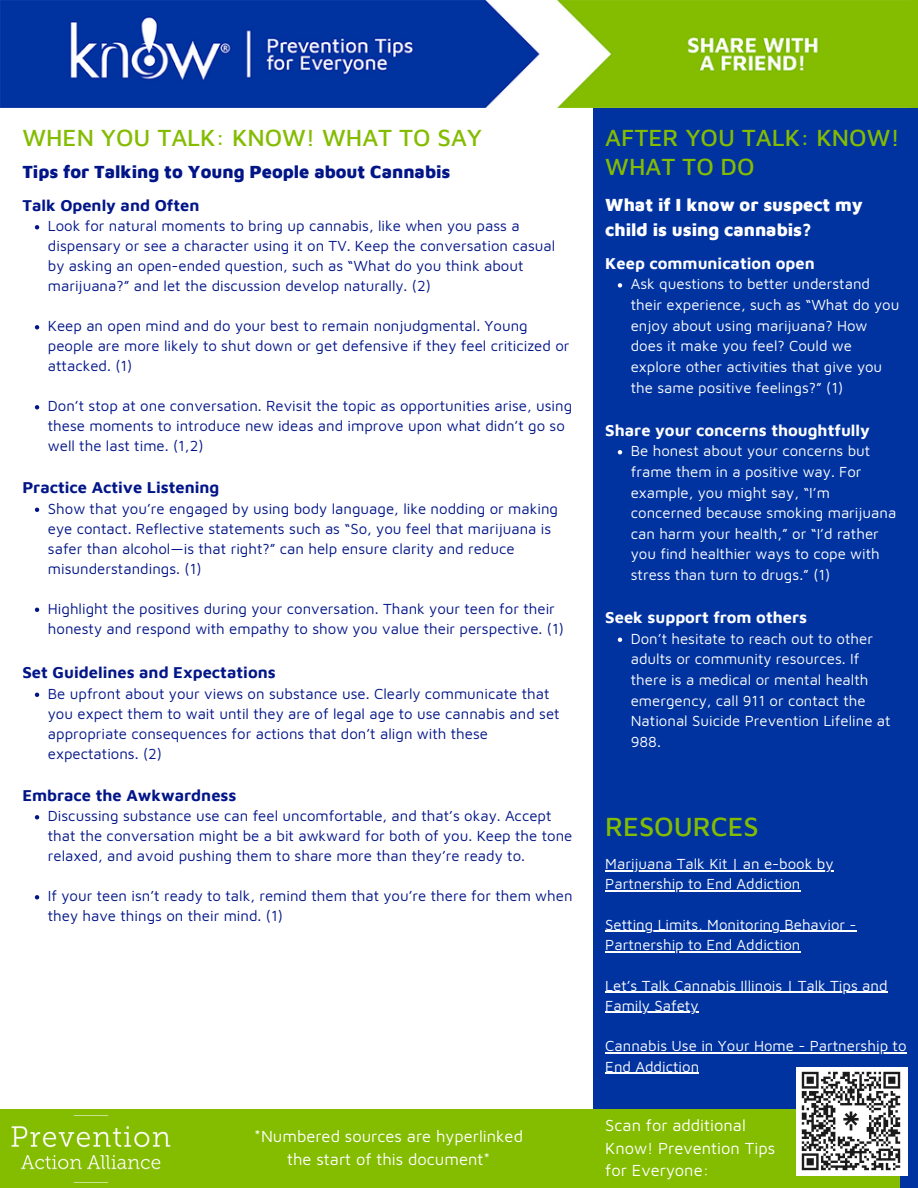
<style>
.page{position:relative;width:918px;height:1188px;background:#fff}
.page>*{position:absolute;margin:0;border:0;box-sizing:border-box;transform-origin:0 0}
.t1{font:500 27px "Maven Pro";color:#84bc00}
.t2{font:500 24px/28.2px "Maven Pro";color:#84bc00}
.t3{font:900 18px/25px "Maven Pro";color:#fff}
.t4{font:900 18px "Maven Pro";color:#021588}
.t5{font:16.5px/22.5px "Maven Pro";color:#fff}
.t6{font:700 16.5px "Maven Pro";color:#021588}
.t7{font:700 16.5px "Maven Pro";color:#fff}
.t8{font:15px/20px "Maven Pro";color:#021588}
.t9{font:15px/20.7px "Maven Pro";color:#fff}
</style>
<div class="page">
<div style="left:594px;top:108px;width:324px;height:1080px;background:#0033a0"></div>
<div style="left:0;top:1109px;width:900px;height:79px;background:#84bc00"></div>
<img style="left:0;top:0;width:918px;height:108px">
<div style="left:796px;top:1068px;width:111px;height:108px;background:#fff"></div>
<img style="left:802px;top:1072px;width:99px;height:99px">
<svg style="left:35px;top:225px;width:4px;height:4px"></svg>
<svg style="left:35px;top:325px;width:4px;height:4px"></svg>
<svg style="left:35px;top:405px;width:4px;height:4px"></svg>
<svg style="left:35px;top:508px;width:4px;height:4px"></svg>
<svg style="left:35px;top:608px;width:4px;height:4px"></svg>
<svg style="left:35px;top:693px;width:4px;height:4px"></svg>
<svg style="left:35px;top:815px;width:4px;height:4px"></svg>
<svg style="left:35px;top:895px;width:4px;height:4px"></svg>
<svg style="left:618px;top:283px;width:4px;height:5px"></svg>
<svg style="left:618px;top:450px;width:4px;height:4px"></svg>
<svg style="left:618px;top:638px;width:4px;height:4px"></svg>
<img style="left:11px;top:1126px;width:160px;height:44px">
<hr style="left:605px;top:870px;width:228px;height:1px;background:#fff">
<hr style="left:605px;top:890px;width:195px;height:2px;background:#fff">
<hr style="left:605px;top:931px;width:252px;height:1px;background:#fff">
<hr style="left:605px;top:951px;width:195px;height:1px;background:#fff">
<hr style="left:605px;top:992px;width:283px;height:1px;background:#fff">
<hr style="left:605px;top:1012px;width:93px;height:1px;background:#fff">
<hr style="left:605px;top:1052px;width:302px;height:2px;background:#fff">
<hr style="left:605px;top:1073px;width:94px;height:1px;background:#fff">
<p class="t2" style="left:22px;top:123px;width:461px">WHEN YOU TALK: KNOW! WHAT TO SAY</p>
<h2 class="t2" style="left:605px;top:123px;width:296px">AFTER YOU TALK: KNOW!<br>WHAT TO DO</h2>
<h3 class="t3" style="left:605px;top:191px;width:259px">What if I know or suspect my child is using cannabis?</h3>
<h3 class="t7" style="left:605px;top:253px;width:211px">Keep communication open</h3>
<p class="t9" style="left:631px;top:273px;width:270px">Ask questions to better understand their experience, such as “What do you enjoy about using marijuana? How does it make you feel? Could we explore other activities that give you the same positive feelings?” (1)</p>
<p class="t7" style="left:605px;top:420px;width:266px">Share your concerns thoughtfully</p>
<p class="t9" style="left:631px;top:440px;width:267px">Be honest about your concerns but frame them in a positive way. For example, you might say, “I’m concerned because smoking marijuana can harm your health,” or “I’d rather you find healthier ways to cope with stress than turn to drugs.” (1)</p>
<h3 class="t7" style="left:605px;top:607px;width:203px">Seek support from others</h3>
<p class="t9" style="left:631px;top:628px;width:261px">Don’t hesitate to reach out to other adults or community resources. If there is a medical or mental health emergency, call 911 or contact the<br>National Suicide Prevention Lifeline at<br>988.</p>
<h2 class="t4" style="left:22px;top:160px;width:430px">Tips for Talking to Young People about Cannabis</h2>
<h3 class="t6" style="left:22px;top:195px;width:179px">Talk Openly and Often</h3>
<h3 class="t8" style="left:48px;top:216px;width:509px">Look for natural moments to bring up cannabis, like when you pass a dispensary or see a character using it on TV. Keep the conversation casual by asking an open-ended question, such as “What do you think about marijuana?” and let the discussion develop naturally. (2)</h3>
<p class="t8" style="left:48px;top:316px;width:523px">Keep an open mind and do your best to remain nonjudgmental. Young people are more likely to shut down or get defensive if they feel criticized or attacked. (1)</p>
<h3 class="t8" style="left:48px;top:396px;width:526px">Don’t stop at one conversation. Revisit the topic as opportunities arise, using these moments to introduce new ideas and improve upon what didn’t go so well the last time. (1,2)</h3>
<p class="t6" style="left:22px;top:477px;width:199px">Practice Active Listening</p>
<h3 class="t8" style="left:48px;top:498px;width:512px">Show that you’re engaged by using body language, like nodding or making eye contact. Reflective statements such as “So, you feel that marijuana is safer than alcohol—is that right?” can help ensure clarity and reduce misunderstandings. (1)</h3>
<p class="t8" style="left:48px;top:598px;width:518px">Highlight the positives during your conversation. Thank your teen for their honesty and respond with empathy to show you value their perspective. (1)</p>
<h1 class="t6" style="left:22px;top:662px;width:255px">Set Guidelines and Expectations</h1>
<p class="t8" style="left:48px;top:683px;width:513px">Be upfront about your views on substance use. Clearly communicate that you expect them to wait until they are of legal age to use cannabis and set appropriate consequences for actions that don’t align with these expectations. (2)</p>
<p class="t6" style="left:22px;top:785px;width:216px">Embrace the Awkwardness</p>
<p class="t8" style="left:48px;top:806px;width:526px">Discussing substance use can feel uncomfortable, and that’s okay. Accept that the conversation might be a bit awkward for both of you. Keep the tone relaxed, and avoid pushing them to share more than they’re ready to.</p>
<p class="t8" style="left:48px;top:886px;width:526px">If your teen isn’t ready to talk, remind them that you’re there for them when they have things on their mind. (1)</p>
<p class="t1" style="left:605px;top:810px;width:155px">RESOURCES</p>
<h3 class="t9" style="left:605px;top:853px;width:230px">Marijuana Talk Kit | an e-book by</h3>
<p class="t9" style="left:605px;top:873px;width:197px">Partnership to End Addiction</p>
<p class="t9" style="left:605px;top:914px;width:253px">Setting Limits, Monitoring Behavior -</p>
<p class="t9" style="left:605px;top:934px;width:197px">Partnership to End Addiction</p>
<h4 class="t9" style="left:605px;top:975px;width:284px">Let’s Talk Cannabis Illinois | Talk Tips and</h4>
<h4 class="t9" style="left:605px;top:995px;width:95px">Family Safety</h4>
<p class="t9" style="left:605px;top:1035px;width:303px;line-height:20.2px">Cannabis Use in Your Home - Partnership to<br>End Addiction</p>
<p class="t5" style="left:254px;top:1125px;width:270px;text-align:center">*Numbered sources are hyperlinked the start of this document*</p>
<p class="t5" style="left:605px;top:1114px;width:171px">Scan for additional<br>Know! Prevention Tips for Everyone:</p>
</div>
